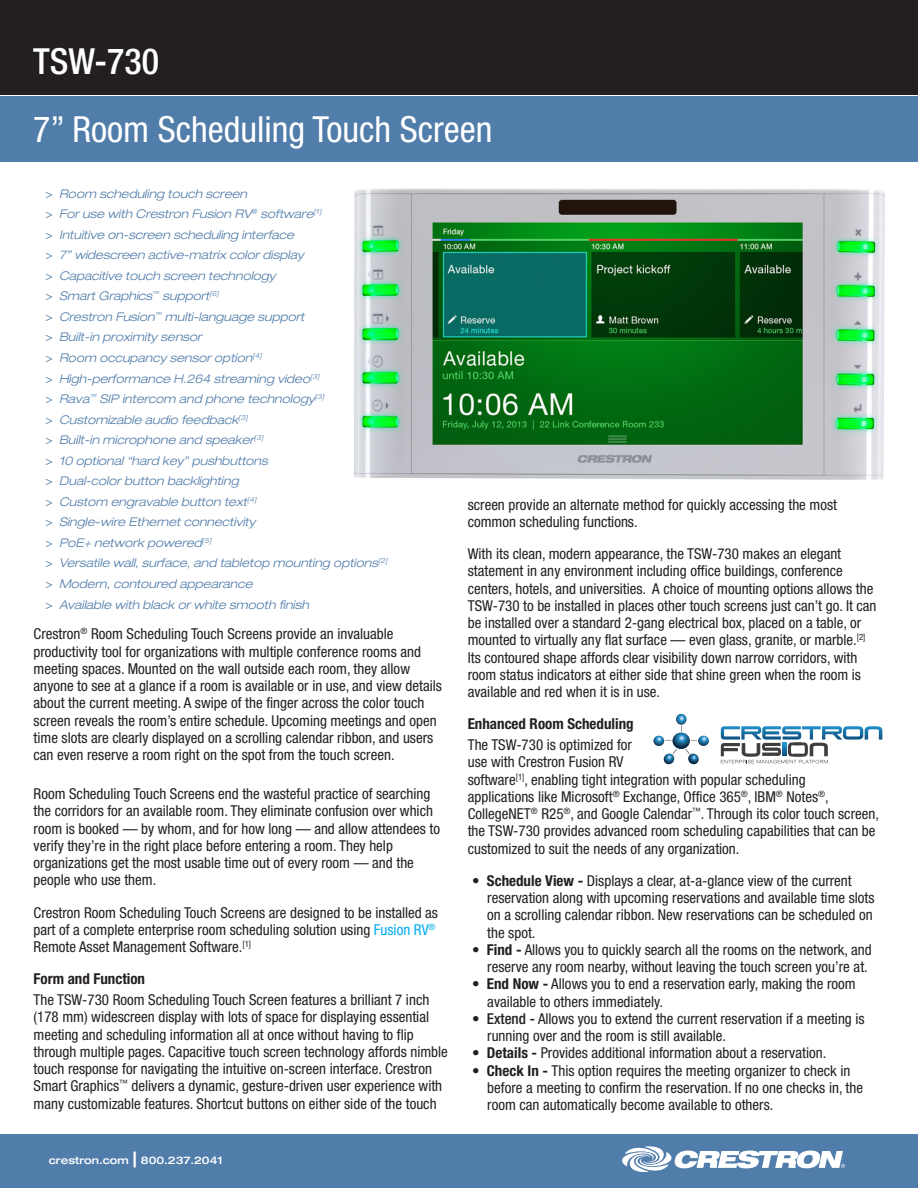
<style>
.page{position:relative;width:918px;height:1188px;background:#fff}
.page>*{position:absolute;margin:0;border:0;box-sizing:border-box;transform-origin:0 0}
.t1{font:condensed 36px "Helvetica Neue LT Std";color:#fff}
.t2{font:500 condensed 36px "Helvetica Neue LT Std";color:#fff}
.t3{font:condensed 15px/17.2px "Helvetica Neue LT Std";color:#231f20}
.t4{font:700 condensed 15px "Helvetica Neue LT Std";color:#231f20}
.t5{font:italic 300 expanded 12px/20.5px "Helvetica Neue LT Std";color:#517daa}
.t6{font:500 expanded 10.5px "Helvetica Neue LT Std";color:#fff}
.s1{font-weight:400;font-style:normal;font-stretch:condensed}
.s2{color:#00aeef}
.s3{font-size:21px}
.s4{font-weight:700}
.s5{font-weight:500}
</style>
<div class="page">
<div style="left:0;top:0;width:918px;height:94px;background:#231f20"></div>
<div style="left:0;top:96px;width:918px;height:65px;background:#517daa"></div>
<div style="left:0;top:1134px;width:918px;height:54px;background:#517daa"></div>
<svg style="left:622px;top:1146px;width:223px;height:26px"></svg>
<img style="left:354px;top:188px;width:531px;height:292px">
<svg style="left:653px;top:714px;width:56px;height:51px"></svg>
<svg style="left:721px;top:726px;width:161px;height:37px"></svg>
<h1 class="t2" style="left:33px;top:40px;width:127px">TSW-730</h1>
<h1 class="t1" style="left:33px;top:108px;width:461px">7” Room Scheduling Touch Screen</h1>
<p class="t5" style="left:46px;top:183px;width:344px"><span class="s1">&gt;</span> Room scheduling touch screen<br><span class="s1">&gt;</span> For use with Crestron Fusion RV<sup>®</sup> software<sup>[1]<br></sup><span class="s1">&gt;</span> Intuitive on-screen scheduling interface<br><span class="s1">&gt;</span> 7” widescreen active-matrix color display<br><span class="s1">&gt;</span> Capacitive touch screen technology<br><span class="s1">&gt;</span> Smart Graphics<sup>™</sup> support<sup>[6]<br></sup><span class="s1">&gt;</span> Crestron Fusion<sup>™</sup> multi-language support<br><span class="s1">&gt;</span> Built-in proximity sensor<br><span class="s1">&gt;</span> Room occupancy sensor option<sup>[4]<br></sup><span class="s1">&gt;</span> High-performance H.264 streaming video<sup>[3]<br></sup><span class="s1">&gt;</span> Rava<sup>™</sup> SIP intercom and phone technology<sup>[3]<br></sup><span class="s1">&gt;</span> Customizable audio feedback<sup>[3]<br></sup><span class="s1">&gt;</span> Built-in microphone and speaker<sup>[3]<br></sup><span class="s1">&gt;</span> 10 optional “hard key” pushbuttons<br><span class="s1">&gt;</span> Dual-color button backlighting<br><span class="s1">&gt;</span> Custom engravable button text<sup>[4]<br></sup><span class="s1">&gt;</span> Single-wire Ethernet connectivity<br><span class="s1">&gt;</span> PoE+ network powered<sup>[5]<br></sup><span class="s1">&gt;</span> Versatile wall, surface, and tabletop mounting options<sup>[2] </sup><span class="s1">&gt;</span> Modern, contoured appearance<br><span class="s1">&gt;</span> Available with black or white smooth finish</p>
<p class="t3" style="left:34px;top:625px;width:410px">Crestron<sup>®</sup> Room Scheduling Touch Screens provide an invaluable productivity tool for organizations with multiple conference rooms and meeting spaces. Mounted on the wall outside each room, they allow anyone to see at a glance if a room is available or in use, and view details about the current meeting. A swipe of the finger across the color touch screen reveals the room’s entire schedule. Upcoming meetings and open time slots are clearly displayed on a scrolling calendar ribbon, and users can even reserve a room right on the spot from the touch screen.</p>
<p class="t3" style="left:34px;top:785px;width:408px">Room Scheduling Touch Screens end the wasteful practice of searching the corridors for an available room. They eliminate confusion over which room is booked — by whom, and for how long — and allow attendees to verify they’re in the right place before entering a room. They help organizations get the most usable time out of every room — and the people who use them.</p>
<p class="t3" style="left:34px;top:904px;width:406px">Crestron Room Scheduling Touch Screens are designed to be installed as part of a complete enterprise room scheduling solution using <span class="s2">Fusion RV</span><sup>®<br></sup>Remote Asset Management Software.<sup>[1]</sup></p>
<p class="t4" style="left:34px;top:970px;width:113px">Form and Function</p>
<p class="t3" style="left:34px;top:991px;width:416px">The TSW-730 Room Scheduling Touch Screen features a brilliant 7 inch (178 mm) widescreen display with lots of space for displaying essential meeting and scheduling information all at once without having to flip through multiple pages. Capacitive touch screen technology affords nimble touch response for navigating the intuitive on-screen interface. Crestron Smart Graphics<sup>™</sup> delivers a dynamic, gesture-driven user experience with many customizable features. Shortcut buttons on either side of the touch</p>
<p class="t6" style="left:49px;top:1153px;width:175px">crestron.com <span class="s3">|</span> 800.237.2041</p>
<p class="t3" style="left:468px;top:496px;width:371px">screen provide an alternate method for quickly accessing the most common scheduling functions.</p>
<p class="t3" style="left:468px;top:545px;width:410px">With its clean, modern appearance, the TSW-730 makes an elegant statement in any environment including office buildings, conference centers, hotels, and universities. A choice of mounting options allows the TSW-730 to be installed in places other touch screens just can’t go. It can be installed over a standard 2-gang electrical box, placed on a table, or mounted to virtually any flat surface — even glass, granite, or marble.<sup>[2] </sup>Its contoured shape affords clear visibility down narrow corridors, with room status indicators at either side that shine green when the room is available and red when it is in use.</p>
<p class="t4" style="left:468px;top:715px;width:168px">Enhanced Room Scheduling</p>
<p class="t3" style="left:468px;top:736px;width:413px">The TSW-730 is optimized for<br>use with Crestron Fusion RV<br>software<sup>[1]</sup>, enabling tight integration with popular scheduling<br>applications like Microsoft<sup>®</sup> Exchange, Office 365<sup>®</sup>, IBM<sup>®</sup> Notes<sup>®</sup>, CollegeNET<sup>®</sup> R25<sup>®</sup>, and Google Calendar<sup>™</sup>. Through its color touch screen, the TSW-730 provides advanced room scheduling capabilities that can be customized to suit the needs of any organization.</p>
<p class="t3" style="left:487px;top:872px;width:389px"><span class="s4">Schedule View -</span> Displays a clear, at-a-glance view of the current reservation along with upcoming reservations and available time slots on a scrolling calendar ribbon. New reservations can be scheduled on the spot.<br><span class="s4">Find -</span> Allows you to quickly search all the rooms on the network, and reserve any room nearby, without leaving the touch screen you’re at.<br><span class="s4">End Now -</span> Allows you to end a reservation early, making the room available to others immediately.<br><span class="s5">Extend -</span> Allows you to extend the current reservation if a meeting is running over and the room is still available.<br><span class="s4">Details -</span> Provides additional information about a reservation.<br><span class="s4">Check In -</span> This option requires the meeting organizer to check in before a meeting to confirm the reservation. If no one checks in, the room can automatically become available to others.</p>
</div>
